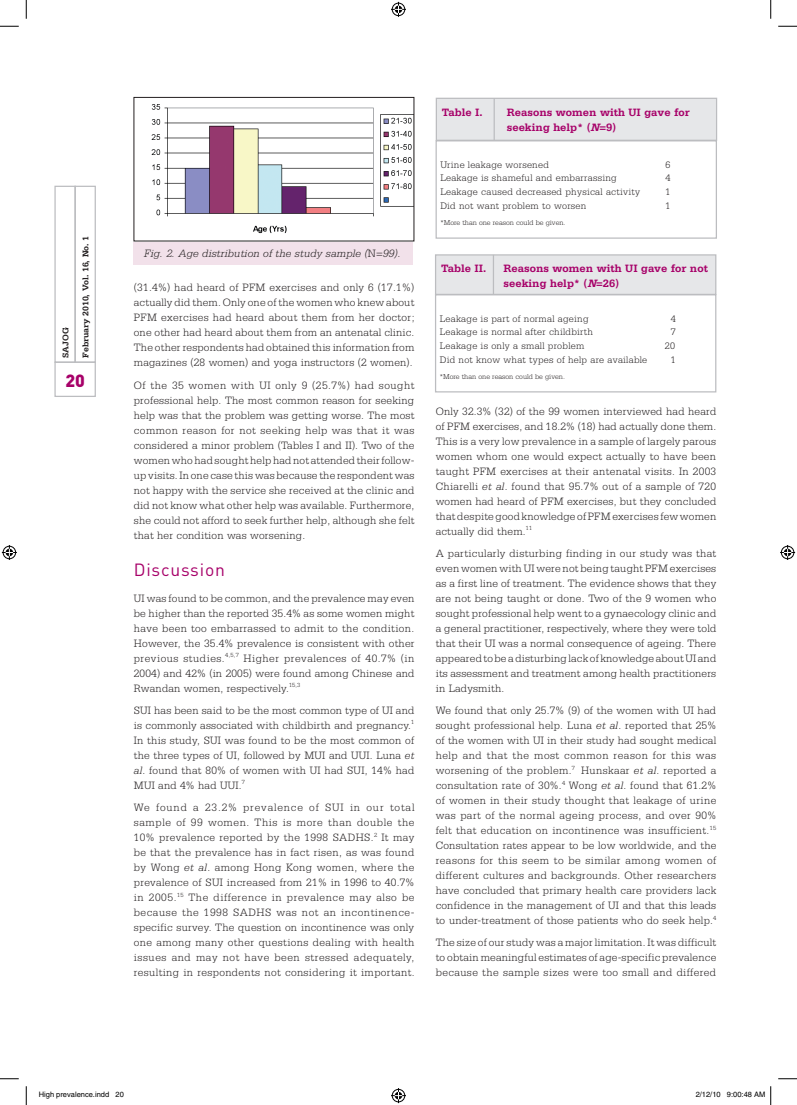
<style>
.page{position:relative;width:797px;height:1105px;background:#fff}
.page>*{position:absolute;margin:0;border:0;box-sizing:border-box;transform-origin:0 0}
.t1{font:17.5px "DIN";letter-spacing:.045em;color:#a70169}
.t2{font:900 17.5px "DIN";color:#a70169}
.t3{font:300 11.25px/15px "Serifa";letter-spacing:.015em;color:#231f20;text-align:justify}
.t4{font:700 11.25px/15px "Serifa";color:#a70169}
.t5{font:italic 300 11.25px "Serifa";letter-spacing:.015em;color:#231f20}
.t6{font:300 10px "Serifa";letter-spacing:.025em;color:#231f20}
.t7{font:700 8.75px "Serifa";color:#231f20}
.t8{font:300 7.5px "Serifa";color:#231f20}
.t9{font:7.5px "Helvetica";color:#000}
.s1{font-style:italic}
.s2{font-style:normal}
</style>
<div class="page">
<div style="left:54px;top:362px;width:42px;height:35px;border:1px solid #bcbdc0"></div>
<div style="left:54px;top:186px;width:22px;height:177px;border:1px solid #bcbdc0"></div>
<div style="left:74px;top:186px;width:22px;height:177px;border:1px solid #bcbdc0"></div>
<div style="left:435px;top:140px;width:282px;height:99px;border:1px solid #bcbdc0"></div>
<div style="left:436px;top:98px;width:280px;height:42px;background:#e6e7e9"></div>
<div style="left:436px;top:98px;width:281px;height:43px;border:1px solid #bcbdc0"></div>
<hr style="left:493px;top:98px;width:2px;height:42px;background:#bcbdc0">
<div style="left:435px;top:294px;width:281px;height:98px;border:1px solid #bcbdc0"></div>
<div style="left:435px;top:255px;width:280px;height:39px;background:#e6e7e9"></div>
<div style="left:435px;top:254px;width:281px;height:41px;border:1px solid #bcbdc0"></div>
<hr style="left:493px;top:255px;width:1px;height:39px;background:#bcbdc0">
<div style="left:134px;top:241px;width:279px;height:24px;background:#f2e1ea"></div>
<img style="left:151px;top:104px;width:261px;height:130px">
<div style="left:134px;top:97px;width:280px;height:144px;border:1px solid #231f20"></div>
<svg style="left:0;top:25px;width:19px;height:2px"></svg>
<svg style="left:778px;top:25px;width:19px;height:2px"></svg>
<svg style="left:0;top:1078px;width:19px;height:1px"></svg>
<svg style="left:778px;top:1078px;width:19px;height:1px"></svg>
<svg style="left:25px;top:0;width:2px;height:19px"></svg>
<svg style="left:25px;top:1086px;width:2px;height:19px"></svg>
<svg style="left:770px;top:0;width:1px;height:19px"></svg>
<svg style="left:391px;top:2px;width:15px;height:15px"></svg>
<svg style="left:391px;top:1088px;width:15px;height:15px"></svg>
<svg style="left:2px;top:545px;width:15px;height:15px"></svg>
<svg style="left:780px;top:545px;width:15px;height:15px"></svg>
<svg style="left:770px;top:1086px;width:1px;height:19px"></svg>
<p class="t4" style="left:442px;top:105px;width:42px">Table I.</p>
<p class="t4" style="left:507px;top:105px;width:184px">Reasons women with UI gave for seeking help* (<span class="s1">N</span>=9)</p>
<p class="t7" style="left:61px;top:358px;width:32px;rotate:-90deg">SAJOG</p>
<p class="t7" style="left:80px;top:358px;width:124px;rotate:-90deg">February 2010, Vol. 16, No. 1</p>
<h1 class="t2" style="left:65px;top:369px;width:21px">20</h1>
<p class="t5" style="left:144px;top:247px;width:258px">Fig. 2. Age distribution of the study sample (<span class="s2">N</span>=99).</p>
<p class="t3" style="left:134px;top:280px;width:282px">(31.4%) had heard of PFM exercises and only 6 (17.1%) actually did them. Only one of the women who knew about PFM exercises had heard about them from her doctor; one other had heard about them from an antenatal clinic.<br>The other respondents had obtained this information from magazines (28 women) and yoga instructors (2 women).</p>
<p class="t3" style="left:134px;top:377px;width:282px">Of the 35 women with UI only 9 (25.7%) had sought professional help. The most common reason for seeking help was that the problem was getting worse. The most common reason for not seeking help was that it was considered a minor problem (Tables I and II). Two of the women who had sought help had not attended their follow&shy;up visits. In one case this was because the respondent was not happy with the service she received at the clinic and did not know what other help was available. Furthermore, she could not afford to seek further help, although she felt that her condition was worsening.</p>
<h1 class="t1" style="left:134px;top:559px;width:93px">Discussion</h1>
<p class="t3" style="left:134px;top:591px;width:282px">UI was found to be common, and the prevalence may even be higher than the reported 35.4% as some women might have been too embarrassed to admit to the condition.<br>However, the 35.4% prevalence is consistent with other previous studies.<sup>4,5,7</sup> Higher prevalences of 40.7% (in 2004) and 42% (in 2005) were found among Chinese and Rwandan women, respectively.<sup>15,3</sup></p>
<p class="t3" style="left:134px;top:703px;width:282px">SUI has been said to be the most common type of UI and is commonly associated with childbirth and pregnancy.<sup>1<br></sup>In this study, SUI was found to be the most common of the three types of UI, followed by MUI and UUI. Luna <span class="s1">et al</span>. found that 80% of women with UI had SUI, 14% had MUI and 4% had UUI.<sup>7</sup></p>
<p class="t3" style="left:134px;top:800px;width:282px">We found a 23.2% prevalence of SUI in our total sample of 99 women. This is more than double the 10% prevalence reported by the 1998 SADHS.<sup>2</sup> It may be that the prevalence has in fact risen, as was found by Wong <span class="s1">et al</span>. among Hong Kong women, where the prevalence of SUI increased from 21% in 1996 to 40.7% in 2005.<sup>15</sup> The difference in prevalence may also be because the 1998 SADHS was not an incontinence&shy;specific survey. The question on incontinence was only one among many other questions dealing with health issues and may not have been stressed adequately, resulting in respondents not considering it important.</p>
<p class="t6" style="left:440px;top:159px;width:110px">Urine leakage worsened</p>
<p class="t6" style="left:665px;top:159px;width:6px">6</p>
<p class="t6" style="left:440px;top:172px;width:178px">Leakage is shameful and embarrassing</p>
<p class="t6" style="left:665px;top:172px;width:6px">4</p>
<p class="t6" style="left:440px;top:186px;width:201px">Leakage caused decreased physical activity</p>
<p class="t6" style="left:665px;top:186px;width:6px">1</p>
<p class="t6" style="left:440px;top:200px;width:148px">Did not want problem to worsen</p>
<p class="t6" style="left:665px;top:200px;width:6px">1</p>
<p class="t8" style="left:440px;top:218px;width:127px">*More than one reason could be given.</p>
<p class="t4" style="left:441px;top:260px;width:47px">Table II.</p>
<p class="t4" style="left:503px;top:260px;width:206px">Reasons women with UI gave for not seeking help* (<span class="s1">N</span>=26)</p>
<p class="t6" style="left:440px;top:313px;width:150px">Leakage is part of normal ageing</p>
<p class="t6" style="left:671px;top:313px;width:6px">4</p>
<p class="t6" style="left:440px;top:327px;width:155px">Leakage is normal after childbirth</p>
<p class="t6" style="left:671px;top:327px;width:6px">7</p>
<p class="t6" style="left:440px;top:340px;width:146px">Leakage is only a small problem</p>
<p class="t6" style="left:665px;top:340px;width:12px">20</p>
<p class="t6" style="left:440px;top:354px;width:209px">Did not know what types of help are available</p>
<p class="t6" style="left:671px;top:354px;width:6px">1</p>
<p class="t8" style="left:440px;top:372px;width:127px">*More than one reason could be given.</p>
<p class="t3" style="left:436px;top:404px;width:282px">Only 32.3% (32) of the 99 women interviewed had heard of PFM exercises, and 18.2% (18) had actually done them.<br>This is a very low prevalence in a sample of largely parous women whom one would expect actually to have been taught PFM exercises at their antenatal visits. In 2003<br>Chiarelli <span class="s1">et al</span>. found that 95.7% out of a sample of 720 women had heard of PFM exercises, but they concluded that despite good knowledge of PFM exercises few women actually did them.<sup>11</sup></p>
<p class="t3" style="left:436px;top:546px;width:282px">A particularly disturbing finding in our study was that even women with UI were not being taught PFM exercises as a first line of treatment. The evidence shows that they are not being taught or done. Two of the 9 women who sought professional help went to a gynaecology clinic and a general practitioner, respectively, where they were told that their UI was a normal consequence of ageing. There appeared to be a disturbing lack of knowledge about UI and its assessment and treatment among health practitioners in Ladysmith.</p>
<p class="t3" style="left:436px;top:703px;width:282px">We found that only 25.7% (9) of the women with UI had sought professional help. Luna <span class="s1">et al</span>. reported that 25% of the women with UI in their study had sought medical help and that the most common reason for this was worsening of the problem.<sup>7</sup> Hunskaar <span class="s1">et al</span>. reported a consultation rate of 30%.<sup>4</sup> Wong <span class="s1">et al</span>. found that 61.2% of women in their study thought that leakage of urine was part of the normal ageing process, and over 90% felt that education on incontinence was insufficient.<sup>15<br></sup>Consultation rates appear to be low worldwide, and the reasons for this seem to be similar among women of different cultures and backgrounds. Other researchers have concluded that primary health care providers lack confidence in the management of UI and that this leads to under-treatment of those patients who do seek help.<sup>4</sup></p>
<p class="t3" style="left:436px;top:935px;width:282px">The size of our study was a major limitation. It was difficult to obtain meaningful estimates of age-specific prevalence because the sample sizes were too small and differed</p>
<p class="t9" style="left:39px;top:1090px;width:87px">High prevalence.indd 20</p>
<p class="t9" style="left:695px;top:1090px;width:71px">2/12/10 9:00:48 AM</p>
</div>
